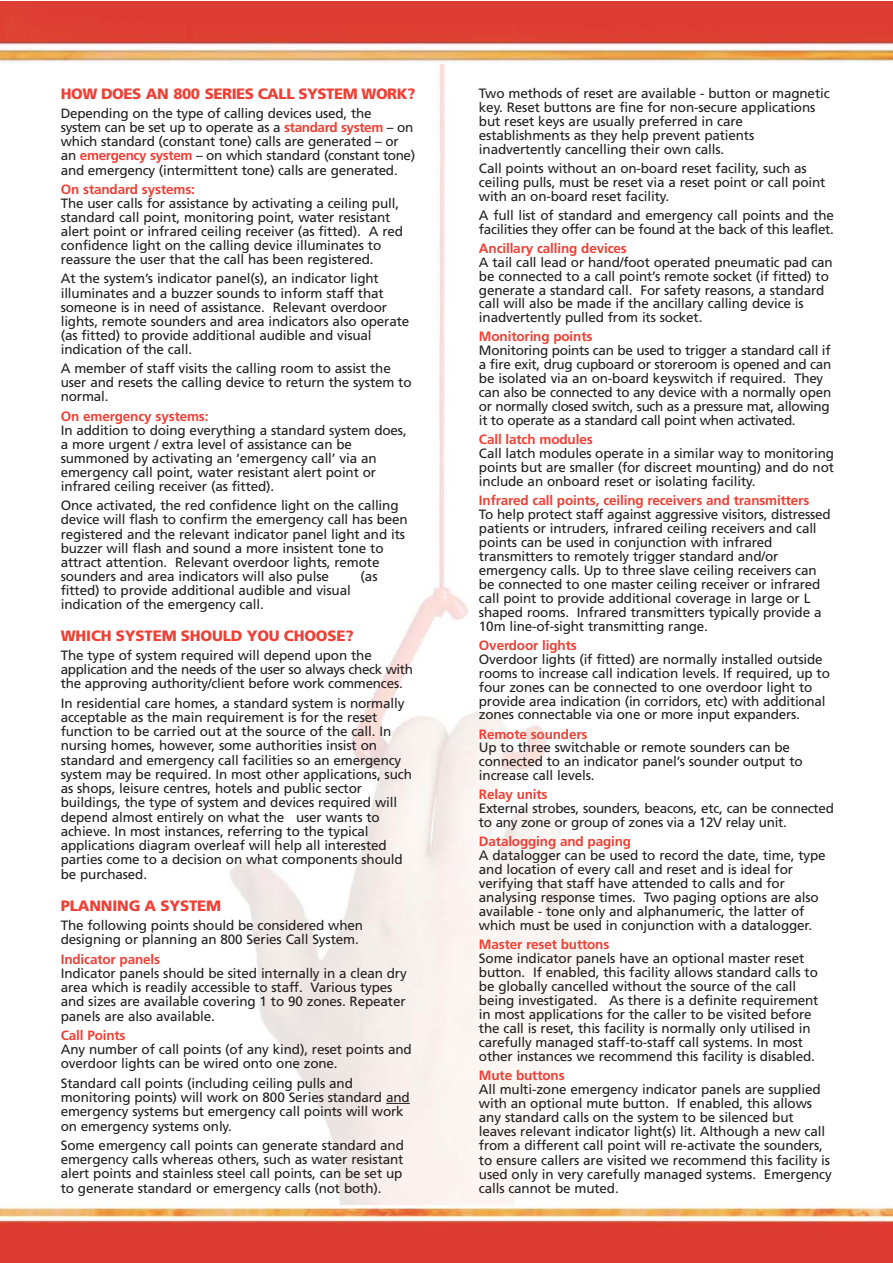
<style>
.page{position:relative;width:893px;height:1263px;background:#fff}
.page>*{position:absolute;margin:0;border:0;box-sizing:border-box;transform-origin:0 0}
.t1{font:900 15px "Frutiger";letter-spacing:-.01em;color:#ef4035}
.t2{font:900 15px "Frutiger";letter-spacing:-.03em;color:#ef4035}
.t3{font:13.5px/14px "Frutiger";letter-spacing:-.01em;color:#231f20}
.t4{font:700 13.5px "Frutiger";letter-spacing:-.01em;color:#ef4035}
.s1{font-weight:700;color:#ef4035}
</style>
<div class="page">
<img style="left:230px;top:64px;width:363px;height:1141px">
<img style="left:1px;top:1206px;width:891px;height:57px">
<img style="left:0;top:2px;width:892px;height:60px">
<svg style="left:386px;top:1103px;width:24px;height:1px"></svg>
<p class="t2" style="left:61px;top:88px;width:356px">HOW DOES AN 800 SERIES CALL SYSTEM WORK?</p>
<p class="t3" style="left:61px;top:108px;width:356px">Depending on the type of calling devices used, the system can be set up to operate as a <span class="s1">standard system</span> – on which standard (constant tone) calls are generated – or an <span class="s1">emergency system</span> – on which standard (constant tone) and emergency (intermittent tone) calls are generated.</p>
<p class="t4" style="left:61px;top:184px;width:136px">On standard systems:</p>
<p class="t3" style="left:61px;top:197px;width:344px">The user calls for assistance by activating a ceiling pull, standard call point, monitoring point, water resistant alert point or infrared ceiling receiver (as fitted). A red confidence light on the calling device illuminates to reassure the user that the call has been registered.</p>
<p class="t3" style="left:61px;top:273px;width:350px">At the system’s indicator panel(s), an indicator light illuminates and a buzzer sounds to inform staff that someone is in need of assistance. Relevant overdoor lights, remote sounders and area indicators also operate (as fitted) to provide additional audible and visual indication of the call.</p>
<p class="t3" style="left:61px;top:363px;width:352px">A member of staff visits the calling room to assist the user and resets the calling device to return the system to normal.</p>
<p class="t4" style="left:61px;top:410px;width:149px">On emergency systems:</p>
<p class="t3" style="left:61px;top:424px;width:347px">In addition to doing everything a standard system does, a more urgent / extra level of assistance can be summoned by activating an ‘emergency call’ via an emergency call point, water resistant alert point or infrared ceiling receiver (as fitted).</p>
<p class="t3" style="left:61px;top:500px;width:348px">Once activated, the red confidence light on the calling device will flash to confirm the emergency call has been registered and the relevant indicator panel light and its buzzer will flash and sound a more insistent tone to attract attention. Relevant overdoor lights, remote sounders and area indicators will also pulse</p>
<p class="t3" style="left:360px;top:570px;width:18px">(as</p>
<p class="t3" style="left:61px;top:584px;width:291px">fitted) to provide additional audible and visual indication of the emergency call.</p>
<p class="t1" style="left:61px;top:630px;width:294px">WHICH SYSTEM SHOULD YOU CHOOSE?</p>
<p class="t3" style="left:61px;top:649px;width:354px">The type of system required will depend upon the application and the needs of the user so always check with the approving authority/client before work commences.</p>
<p class="t3" style="left:61px;top:697px;width:353px">In residential care homes, a standard system is normally acceptable as the main requirement is for the reset function to be carried out at the source of the call. In nursing homes, however, some authorities insist on standard and emergency call facilities so an emergency system may be required. In most other applications, such as shops, leisure centres, hotels and public sector buildings, the type of system and devices required will depend almost entirely on what the user wants to achieve. In most instances, referring to the typical applications diagram overleaf will help all interested parties come to a decision on what components should be purchased.</p>
<p class="t1" style="left:61px;top:899px;width:162px">PLANNING A SYSTEM</p>
<p class="t3" style="left:61px;top:919px;width:304px">The following points should be considered when designing or planning an 800 Series Call System.</p>
<p class="t4" style="left:61px;top:954px;width:101px">Indicator panels</p>
<p class="t3" style="left:61px;top:967px;width:347px">Indicator panels should be sited internally in a clean dry area which is readily accessible to staff. Various types and sizes are available covering 1 to 90 zones. Repeater panels are also available.</p>
<p class="t4" style="left:61px;top:1030px;width:66px">Call Points</p>
<p class="t3" style="left:61px;top:1043px;width:352px">Any number of call points (of any kind), reset points and overdoor lights can be wired onto one zone.</p>
<p class="t3" style="left:61px;top:1077px;width:350px">Standard call points (including ceiling pulls and monitoring points) will work on 800 Series standard and emergency systems but emergency call points will work on emergency systems only.</p>
<p class="t3" style="left:61px;top:1139px;width:344px;text-align:justify">Some emergency call points can generate standard and emergency calls whereas others, such as water resistant alert points and stainless steel call points, can be set up to generate standard or emergency calls (not both).</p>
<p class="t3" style="left:479px;top:87px;width:352px">Two methods of reset are available - button or magnetic key. Reset buttons are fine for non-secure applications but reset keys are usually preferred in care establishments as they help prevent patients inadvertently cancelling their own calls.</p>
<p class="t3" style="left:479px;top:162px;width:348px">Call points without an on-board reset facility, such as ceiling pulls, must be reset via a reset point or call point with an on-board reset facility.</p>
<p class="t3" style="left:479px;top:209px;width:356px">A full list of standard and emergency call points and the facilities they offer can be found at the back of this leaflet.</p>
<p class="t4" style="left:479px;top:243px;width:149px">Ancillary calling devices</p>
<p class="t3" style="left:479px;top:256px;width:355px">A tail call lead or hand/foot operated pneumatic pad can be connected to a call point’s remote socket (if fitted) to generate a standard call. For safety reasons, a standard call will also be made if the ancillary calling device is inadvertently pulled from its socket.</p>
<p class="t4" style="left:479px;top:331px;width:115px">Monitoring points</p>
<p class="t3" style="left:479px;top:345px;width:354px">Monitoring points can be used to trigger a standard call if a fire exit, drug cupboard or storeroom is opened and can be isolated via an on-board keyswitch if required. They can also be connected to any device with a normally open or normally closed switch, such as a pressure mat, allowing it to operate as a standard call point when activated.</p>
<p class="t4" style="left:479px;top:434px;width:115px">Call latch modules</p>
<p class="t3" style="left:479px;top:448px;width:356px;text-align:justify">Call latch modules operate in a similar way to monitoring points but are smaller (for discreet mounting) and do not include an onboard reset or isolating facility.</p>
<p class="t4" style="left:479px;top:495px;width:332px">Infrared call points, ceiling receivers and transmitters</p>
<p class="t3" style="left:479px;top:508px;width:353px">To help protect staff against aggressive visitors, distressed patients or intruders, infrared ceiling receivers and call points can be used in conjunction with infrared transmitters to remotely trigger standard and/or emergency calls. Up to three slave ceiling receivers can be connected to one master ceiling receiver or infrared call point to provide additional coverage in large or L shaped rooms. Infrared transmitters typically provide a 10m line-of-sight transmitting range.</p>
<p class="t4" style="left:479px;top:640px;width:99px">Overdoor lights</p>
<p class="t3" style="left:479px;top:653px;width:352px">Overdoor lights (if fitted) are normally installed outside rooms to increase call indication levels. If required, up to four zones can be connected to one overdoor light to provide area indication (in corridors, etc) with additional zones connectable via one or more input expanders.</p>
<p class="t4" style="left:479px;top:728px;width:110px">Remote sounders</p>
<p class="t3" style="left:479px;top:742px;width:325px">Up to three switchable or remote sounders can be connected to an indicator panel’s sounder output to increase call levels.</p>
<p class="t4" style="left:479px;top:789px;width:70px">Relay units</p>
<p class="t3" style="left:479px;top:803px;width:356px">External strobes, sounders, beacons, etc, can be connected to any zone or group of zones via a 12V relay unit.</p>
<p class="t4" style="left:479px;top:836px;width:154px">Datalogging and paging</p>
<p class="t3" style="left:479px;top:850px;width:348px">A datalogger can be used to record the date, time, type and location of every call and reset and is ideal for verifying that staff have attended to calls and for analysing response times. Two paging options are also available - tone only and alphanumeric, the latter of which must be used in conjunction with a datalogger.</p>
<p class="t4" style="left:479px;top:939px;width:132px">Master reset buttons</p>
<p class="t3" style="left:479px;top:952px;width:341px">Some indicator panels have an optional master reset button. If enabled, this facility allows standard calls to be globally cancelled without the source of the call being investigated. As there is a definite requirement in most applications for the caller to be visited before the call is reset, this facility is normally only utilised in carefully managed staff-to-staff call systems. In most other instances we recommend this facility is disabled.</p>
<p class="t4" style="left:479px;top:1070px;width:87px">Mute buttons</p>
<p class="t3" style="left:479px;top:1083px;width:354px">All multi-zone emergency indicator panels are supplied with an optional mute button. If enabled, this allows any standard calls on the system to be silenced but leaves relevant indicator light(s) lit. Although a new call from a different call point will re-activate the sounders, to ensure callers are visited we recommend this facility is used only in very carefully managed systems. Emergency calls cannot be muted.</p>
</div>
